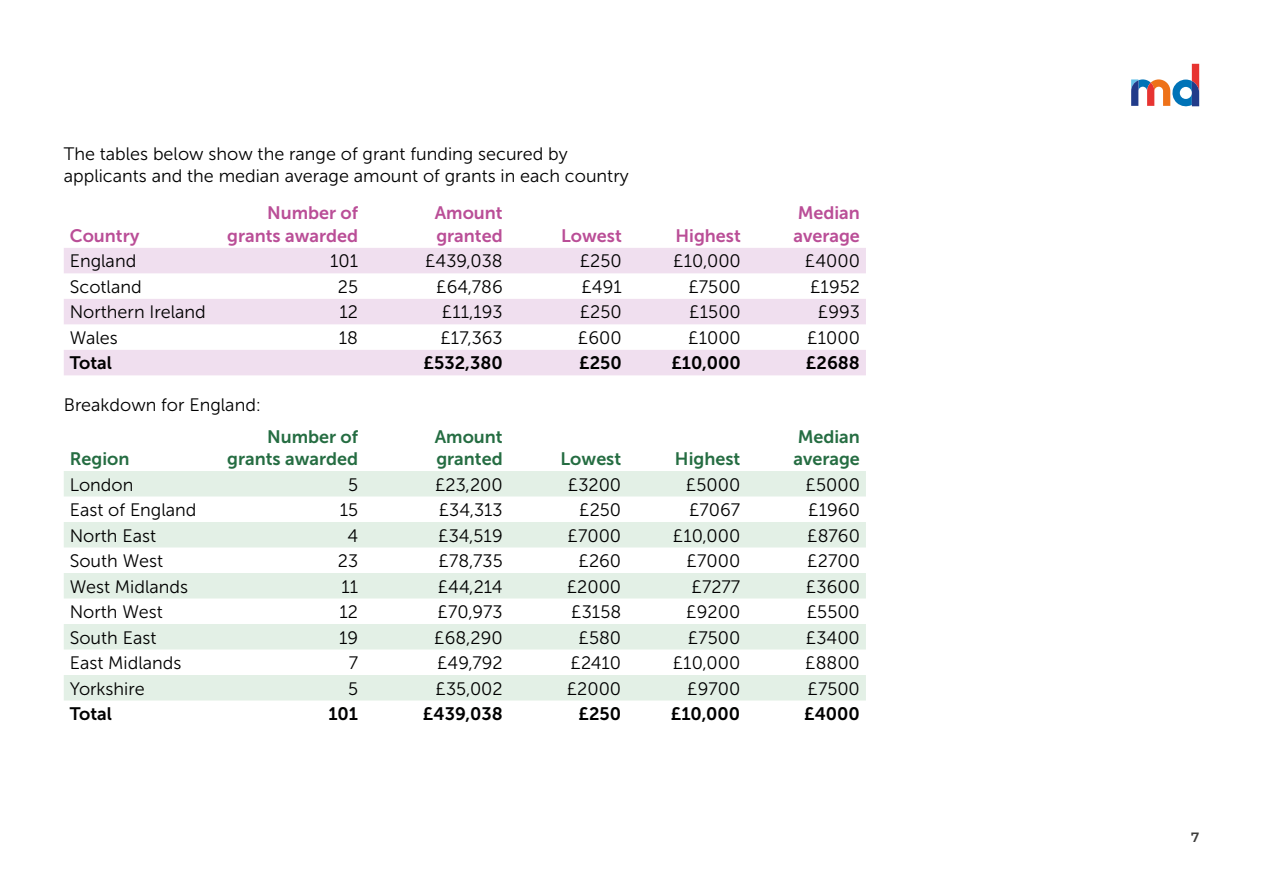
<style>
.page{position:relative;width:1263px;height:893px;background:#fff}
.page>*{position:absolute;margin:0;border:0;box-sizing:border-box;transform-origin:0 0}
.t1{font:18px/22.5px "Museo Sans 300";color:#000}
.t2{font:18px/22.5px "Museo Sans 700";color:#ba4e97}
.t3{font:18px/22.5px "Museo Sans 700";color:#256d42}
.t4{font:18px "Museo Sans 700";color:#000}
.t5{font:600 13.5px "Montserrat Alternates";color:#3c3c3b}
</style>
<div class="page">
<svg style="left:1131px;top:64px;width:69px;height:42px"></svg>
<svg style="left:64px;top:248px;width:802px;height:127px;fill:#f0dfef"></svg>
<svg style="left:64px;top:471px;width:802px;height:229px;fill:#e3f0e6"></svg>
<p class="t1" style="left:64px;top:142px;width:566px">The tables below show the range of grant funding secured by applicants and the median average amount of grants in each country</p>
<p class="t2" style="left:70px;top:224px;width:71px">Country</p>
<p class="t2" style="left:227px;top:202px;width:132px;text-align:right">Number of grants awarded</p>
<p class="t2" style="left:435px;top:202px;width:69px">Amount granted</p>
<p class="t2" style="left:561px;top:224px;width:62px">Lowest</p>
<p class="t2" style="left:675px;top:224px;width:67px">Highest</p>
<p class="t2" style="left:793px;top:202px;width:68px">Median average</p>
<p class="t1" style="left:70px;top:250px;width:68px">England</p>
<p class="t1" style="left:330px;top:250px;width:30px">101</p>
<p class="t1" style="left:425px;top:250px;width:79px">£439,038</p>
<p class="t1" style="left:580px;top:250px;width:44px">£250</p>
<p class="t1" style="left:673px;top:250px;width:69px">£10,000</p>
<p class="t1" style="left:805px;top:250px;width:57px">£4000</p>
<p class="t1" style="left:70px;top:276px;width:73px">Scotland</p>
<p class="t1" style="left:338px;top:276px;width:22px">25</p>
<p class="t1" style="left:436px;top:276px;width:68px">£64,786</p>
<p class="t1" style="left:581px;top:276px;width:42px">£491</p>
<p class="t1" style="left:688px;top:276px;width:54px">£7500</p>
<p class="t1" style="left:810px;top:276px;width:51px">£1952</p>
<p class="t1" style="left:70px;top:301px;width:137px">Northern Ireland</p>
<p class="t1" style="left:340px;top:301px;width:20px">12</p>
<p class="t1" style="left:442px;top:301px;width:62px">£11,193</p>
<p class="t1" style="left:580px;top:301px;width:44px">£250</p>
<p class="t1" style="left:689px;top:301px;width:53px">£1500</p>
<p class="t1" style="left:818px;top:301px;width:44px">£993</p>
<p class="t1" style="left:70px;top:327px;width:50px">Wales</p>
<p class="t1" style="left:339px;top:327px;width:21px">18</p>
<p class="t1" style="left:440px;top:327px;width:64px">£17,363</p>
<p class="t1" style="left:578px;top:327px;width:45px">£600</p>
<p class="t1" style="left:688px;top:327px;width:54px">£1000</p>
<p class="t1" style="left:807px;top:327px;width:54px">£1000</p>
<p class="t4" style="left:70px;top:353px;width:44px">Total</p>
<p class="t4" style="left:424px;top:353px;width:81px">£532,380</p>
<p class="t4" style="left:579px;top:353px;width:44px">£250</p>
<p class="t4" style="left:671px;top:353px;width:71px">£10,000</p>
<p class="t4" style="left:806px;top:353px;width:55px">£2688</p>
<p class="t1" style="left:64px;top:394px;width:199px">Breakdown for England:</p>
<p class="t3" style="left:70px;top:447px;width:61px">Region</p>
<p class="t3" style="left:227px;top:425px;width:132px;text-align:right">Number of grants awarded</p>
<p class="t3" style="left:435px;top:425px;width:69px">Amount granted</p>
<p class="t3" style="left:793px;top:425px;width:68px">Median average</p>
<p class="t3" style="left:561px;top:447px;width:62px">Lowest</p>
<p class="t3" style="left:675px;top:447px;width:67px">Highest</p>
<p class="t1" style="left:70px;top:473px;width:65px">London</p>
<p class="t1" style="left:348px;top:473px;width:12px">5</p>
<p class="t1" style="left:435px;top:473px;width:69px">£23,200</p>
<p class="t1" style="left:568px;top:473px;width:55px">£3200</p>
<p class="t1" style="left:686px;top:473px;width:56px">£5000</p>
<p class="t1" style="left:805px;top:473px;width:56px">£5000</p>
<p class="t1" style="left:70px;top:499px;width:128px">East of England</p>
<p class="t1" style="left:340px;top:499px;width:20px">15</p>
<p class="t1" style="left:439px;top:499px;width:66px">£34,313</p>
<p class="t1" style="left:579px;top:499px;width:44px">£250</p>
<p class="t1" style="left:689px;top:499px;width:53px">£7067</p>
<p class="t1" style="left:808px;top:499px;width:53px">£1960</p>
<p class="t1" style="left:70px;top:524px;width:88px">North East</p>
<p class="t1" style="left:347px;top:524px;width:12px">4</p>
<p class="t1" style="left:438px;top:524px;width:66px">£34,519</p>
<p class="t1" style="left:567px;top:524px;width:55px">£7000</p>
<p class="t1" style="left:673px;top:524px;width:69px">£10,000</p>
<p class="t1" style="left:807px;top:524px;width:54px">£8760</p>
<p class="t1" style="left:70px;top:550px;width:95px">South West</p>
<p class="t1" style="left:338px;top:550px;width:22px">23</p>
<p class="t1" style="left:439px;top:550px;width:66px">£78,735</p>
<p class="t1" style="left:578px;top:550px;width:44px">£260</p>
<p class="t1" style="left:686px;top:550px;width:55px">£7000</p>
<p class="t1" style="left:807px;top:550px;width:54px">£2700</p>
<p class="t1" style="left:70px;top:575px;width:120px">West Midlands</p>
<p class="t1" style="left:341px;top:575px;width:18px">11</p>
<p class="t1" style="left:438px;top:575px;width:67px">£44,214</p>
<p class="t1" style="left:567px;top:575px;width:56px">£2000</p>
<p class="t1" style="left:691px;top:575px;width:50px">£7277</p>
<p class="t1" style="left:806px;top:575px;width:55px">£3600</p>
<p class="t1" style="left:70px;top:601px;width:95px">North West</p>
<p class="t1" style="left:340px;top:601px;width:20px">12</p>
<p class="t1" style="left:438px;top:601px;width:67px">£70,973</p>
<p class="t1" style="left:571px;top:601px;width:51px">£3158</p>
<p class="t1" style="left:686px;top:601px;width:55px">£9200</p>
<p class="t1" style="left:807px;top:601px;width:55px">£5500</p>
<p class="t1" style="left:70px;top:626px;width:88px">South East</p>
<p class="t1" style="left:339px;top:626px;width:21px">19</p>
<p class="t1" style="left:434px;top:626px;width:70px">£68,290</p>
<p class="t1" style="left:578px;top:626px;width:44px">£580</p>
<p class="t1" style="left:688px;top:626px;width:54px">£7500</p>
<p class="t1" style="left:806px;top:626px;width:55px">£3400</p>
<p class="t1" style="left:70px;top:652px;width:113px">East Midlands</p>
<p class="t1" style="left:349px;top:652px;width:11px">7</p>
<p class="t1" style="left:437px;top:652px;width:67px">£49,792</p>
<p class="t1" style="left:570px;top:652px;width:52px">£2410</p>
<p class="t1" style="left:673px;top:652px;width:69px">£10,000</p>
<p class="t1" style="left:805px;top:652px;width:56px">£8800</p>
<p class="t1" style="left:70px;top:677px;width:76px">Yorkshire</p>
<p class="t1" style="left:348px;top:677px;width:12px">5</p>
<p class="t1" style="left:435px;top:677px;width:69px">£35,002</p>
<p class="t1" style="left:567px;top:677px;width:56px">£2000</p>
<p class="t1" style="left:687px;top:677px;width:55px">£9700</p>
<p class="t1" style="left:807px;top:677px;width:54px">£7500</p>
<p class="t4" style="left:70px;top:704px;width:44px">Total</p>
<p class="t4" style="left:328px;top:704px;width:31px">101</p>
<p class="t4" style="left:423px;top:704px;width:81px">£439,038</p>
<p class="t4" style="left:578px;top:704px;width:44px">£250</p>
<p class="t4" style="left:671px;top:704px;width:71px">£10,000</p>
<p class="t4" style="left:804px;top:704px;width:57px">£4000</p>
<p class="t5" style="left:1191px;top:828px;width:10px">7</p>
</div>
